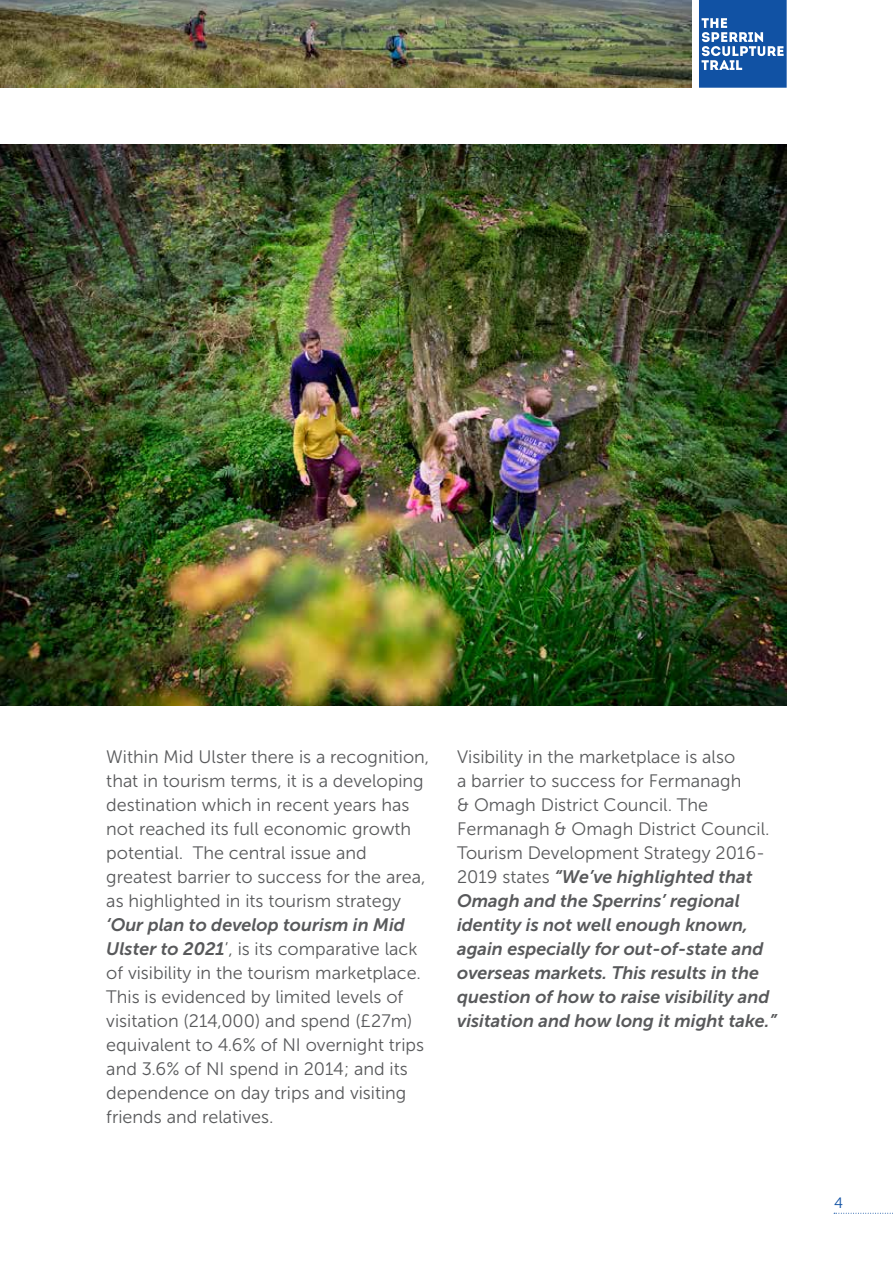
<style>
.page{position:relative;width:893px;height:1263px;background:#fff}
.page>*{position:absolute;margin:0;border:0;box-sizing:border-box;transform-origin:0 0}
.t1{font:18px/24px "Museo Sans 300";color:#58595b}
.t2{font:italic 18px/24px "Museo Sans 700";color:#58595b}
.t3{font:15px "Museo Sans 300";color:#1152a4}
.s1{font-family:"Museo Sans 700";font-style:italic}
.s2{font-family:"Museo Sans 300";font-style:normal}
</style>
<div class="page">
<svg style="left:834px;top:1213px;width:59px;height:1px"></svg>
<svg style="left:699px;top:0;width:88px;height:88px;background:#356cb1"></svg>
<img style="left:0;top:0;width:691px;height:87px">
<img style="left:0;top:145px;width:787px;height:561px">
<p class="t1" style="left:106px;top:745px;width:325px">Within Mid Ulster there is a recognition, that in tourism terms, it is a developing destination which in recent years has not reached its full economic growth potential. The central issue and greatest barrier to success for the area, as highlighted in its tourism strategy</p>
<p class="t2" style="left:106px;top:913px;width:300px">‘Our plan to develop tourism in Mid</p>
<p class="t1" style="left:106px;top:937px;width:319px"><span class="s1">Ulster to 2021</span>’, is its comparative lack of visibility in the tourism marketplace.<br>This is evidenced by limited levels of visitation (214,000) and spend (£27m) equivalent to 4.6% of NI overnight trips and 3.6% of NI spend in 2014; and its dependence on day trips and visiting friends and relatives.</p>
<p class="t1" style="left:457px;top:745px;width:314px">Visibility in the marketplace is also<br>a barrier to success for Fermanagh<br>&amp; Omagh District Council. The Fermanagh &amp; Omagh District Council.<br>Tourism Development Strategy 2016-</p>
<p class="t2" style="left:457px;top:865px;width:321px"><span class="s2">2019 states</span> “We’ve highlighted that Omagh and the Sperrins’ regional identity is not well enough known, again especially for out-of-state and overseas markets. This results in the question of how to raise visibility and visitation and how long it might take.”</p>
<p class="t3" style="left:834px;top:1195px;width:10px">4</p>
</div>
